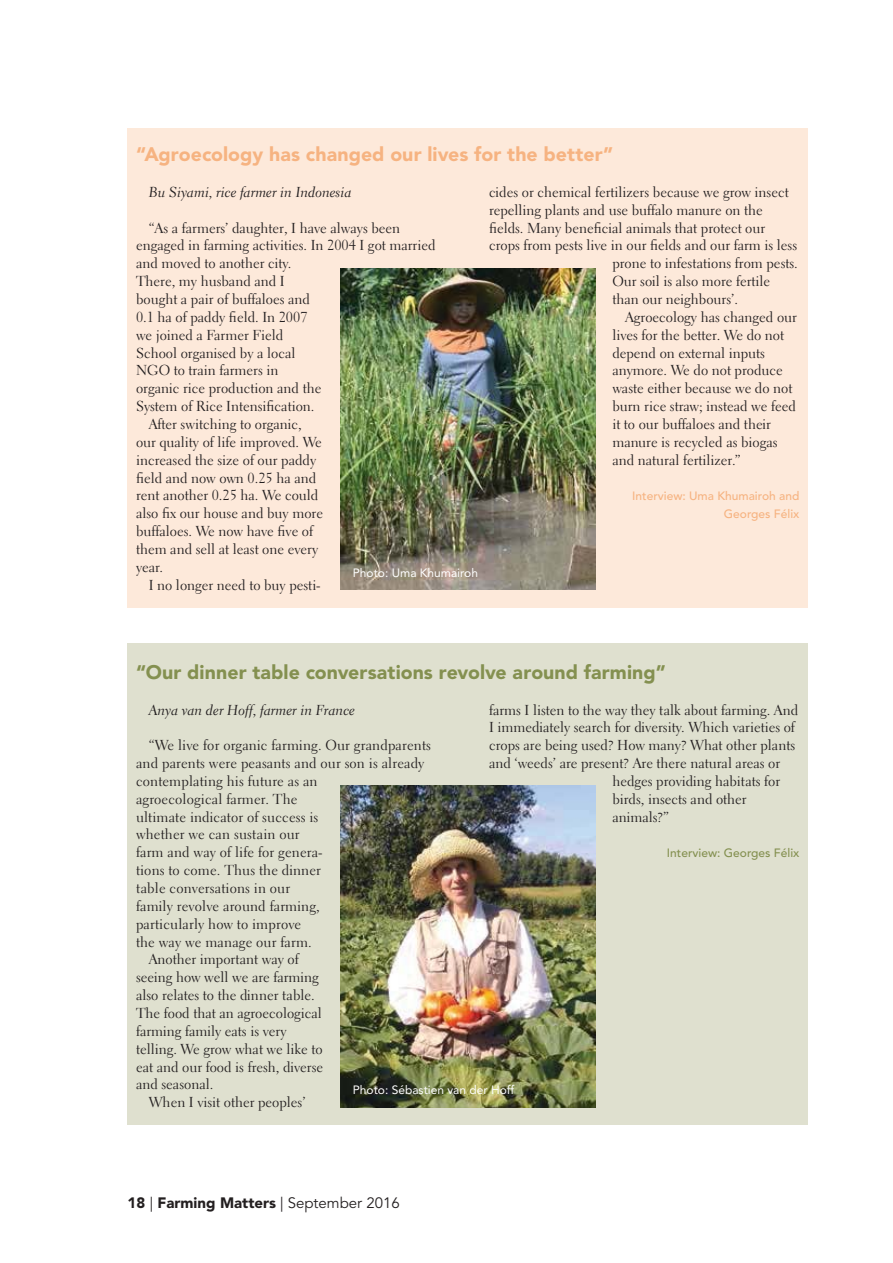
<style>
.page{position:relative;width:893px;height:1263px;background:#fff}
.page>*{position:absolute;margin:0;border:0;box-sizing:border-box;transform-origin:0 0}
.t1{font:900 19.5px "Avenir LT Std";letter-spacing:.005em;color:#849050}
.t2{font:900 19.5px "Avenir LT Std";color:#f6b381}
.t3{font:900 15px "Avenir LT Std";color:#231f20}
.t4{font:14.4px "Electra LT Std";color:#231f20}
.t5{font:14.4px "Electra LT Std Cursive";color:#231f20}
.t6{font:12px "Avenir LT Std";color:#fff}
.t7{font:500 12px/17.9px "Avenir LT Std";color:#f6b381;text-align:right}
.t8{font:500 12px "Avenir LT Std";color:#849050}
.s1{font-weight:400}
</style>
<div class="page">
<div style="left:128px;top:128px;width:680px;height:479px;background:#fde9da"></div>
<div style="left:128px;top:643px;width:680px;height:482px;background:#dfe0cf"></div>
<img style="left:340px;top:786px;width:255px;height:321px">
<img style="left:340px;top:268px;width:255px;height:322px">
<h1 class="t2" style="left:136px;top:146px;width:479px">“Agroecology has changed our lives for the better”</h1>
<p class="t5" style="left:149px;top:186px;width:204px">Bu Siyami, rice farmer in Indonesia</p>
<p class="t4" style="left:149px;top:221px;width:253px">“As a farmers’ daughter, I have always been</p>
<p class="t4" style="left:136px;top:239px;width:301px">engaged in farming activities. In 2004 I got married</p>
<p class="t4" style="left:136px;top:257px;width:157px">and moved to another city.</p>
<p class="t4" style="left:136px;top:275px;width:150px">There, my husband and I</p>
<p class="t4" style="left:136px;top:293px;width:176px">bought a pair of buffaloes and</p>
<p class="t4" style="left:136px;top:311px;width:173px">0.1 ha of paddy field. In 2007</p>
<p class="t4" style="left:136px;top:329px;width:149px">we joined a Farmer Field</p>
<p class="t4" style="left:136px;top:346px;width:161px">School organised by a local</p>
<p class="t4" style="left:136px;top:364px;width:144px">NGO to train farmers in</p>
<p class="t4" style="left:136px;top:382px;width:187px">organic rice production and the</p>
<p class="t4" style="left:136px;top:400px;width:180px">System of Rice Intensification.</p>
<p class="t4" style="left:149px;top:418px;width:154px">After switching to organic,</p>
<p class="t4" style="left:136px;top:436px;width:187px">our quality of life improved. We</p>
<p class="t4" style="left:136px;top:454px;width:182px">increased the size of our paddy</p>
<p class="t4" style="left:136px;top:471px;width:182px">field and now own 0.25 ha and</p>
<p class="t4" style="left:136px;top:489px;width:184px">rent another 0.25 ha. We could</p>
<p class="t4" style="left:136px;top:507px;width:188px">also fix our house and buy more</p>
<p class="t4" style="left:136px;top:525px;width:179px">buffaloes. We now have five of</p>
<p class="t4" style="left:136px;top:543px;width:184px">them and sell at least one every</p>
<p class="t4" style="left:136px;top:561px;width:29px">year.</p>
<p class="t4" style="left:149px;top:579px;width:173px">I no longer need to buy pesti-</p>
<p class="t4" style="left:489px;top:186px;width:301px">cides or chemical fertilizers because we grow insect</p>
<p class="t4" style="left:489px;top:204px;width:275px">repelling plants and use buffalo manure on the</p>
<p class="t4" style="left:489px;top:221px;width:278px">fields. Many beneficial animals that protect our</p>
<p class="t4" style="left:489px;top:239px;width:310px">crops from pests live in our fields and our farm is less</p>
<p class="t4" style="left:612px;top:257px;width:187px">prone to infestations from pests.</p>
<p class="t4" style="left:612px;top:275px;width:159px">Our soil is also more fertile</p>
<p class="t4" style="left:612px;top:293px;width:127px">than our neighbours’.</p>
<p class="t4" style="left:625px;top:311px;width:173px">Agroecology has changed our</p>
<p class="t4" style="left:612px;top:329px;width:173px">lives for the better. We do not</p>
<p class="t4" style="left:612px;top:346px;width:154px">depend on external inputs</p>
<p class="t4" style="left:612px;top:364px;width:172px">anymore. We do not produce</p>
<p class="t4" style="left:612px;top:382px;width:182px">waste either because we do not</p>
<p class="t4" style="left:612px;top:400px;width:185px">burn rice straw; instead we feed</p>
<p class="t4" style="left:612px;top:418px;width:160px">it to our buffaloes and their</p>
<p class="t4" style="left:612px;top:436px;width:167px">manure is recycled as biogas</p>
<p class="t4" style="left:612px;top:454px;width:130px">and natural fertilizer.”</p>
<p class="t7" style="left:632px;top:488px;width:169px">Interview: Uma Khumairoh and<br>Georges Félix</p>
<p class="t6" style="left:353px;top:566px;width:127px">Photo: Uma Khumairoh</p>
<h1 class="t1" style="left:136px;top:664px;width:531px">“Our dinner table conversations revolve around farming”</h1>
<p class="t5" style="left:149px;top:703px;width:208px">Anya van der Hoff, farmer in France</p>
<p class="t4" style="left:149px;top:739px;width:284px">“We live for organic farming. Our grandparents</p>
<p class="t4" style="left:136px;top:757px;width:290px">and parents were peasants and our son is already</p>
<p class="t4" style="left:136px;top:775px;width:183px">contemplating his future as an</p>
<p class="t4" style="left:136px;top:793px;width:163px">agroecological farmer. The</p>
<p class="t4" style="left:136px;top:810px;width:184px">ultimate indicator of success is</p>
<p class="t4" style="left:136px;top:828px;width:165px">whether we can sustain our</p>
<p class="t4" style="left:136px;top:846px;width:188px">farm and way of life for genera-</p>
<p class="t4" style="left:136px;top:864px;width:187px">tions to come. Thus the dinner</p>
<p class="t4" style="left:136px;top:882px;width:156px">table conversations in our</p>
<p class="t4" style="left:136px;top:900px;width:185px">family revolve around farming,</p>
<p class="t4" style="left:136px;top:918px;width:167px">particularly how to improve</p>
<p class="t4" style="left:136px;top:935px;width:177px">the way we manage our farm.</p>
<p class="t4" style="left:149px;top:953px;width:152px">Another important way of</p>
<p class="t4" style="left:136px;top:971px;width:184px">seeing how well we are farming</p>
<p class="t4" style="left:136px;top:989px;width:180px">also relates to the dinner table.</p>
<p class="t4" style="left:136px;top:1007px;width:187px">The food that an agroecological</p>
<p class="t4" style="left:136px;top:1025px;width:152px">farming family eats is very</p>
<p class="t4" style="left:136px;top:1043px;width:188px">telling. We grow what we like to</p>
<p class="t4" style="left:136px;top:1060px;width:189px">eat and our food is fresh, diverse</p>
<p class="t4" style="left:136px;top:1078px;width:79px">and seasonal.</p>
<p class="t4" style="left:149px;top:1096px;width:158px">When I visit other peoples’</p>
<p class="t4" style="left:489px;top:703px;width:311px">farms I listen to the way they talk about farming. And</p>
<p class="t4" style="left:489px;top:721px;width:307px">I immediately search for diversity. Which varieties of</p>
<p class="t4" style="left:489px;top:739px;width:308px">crops are being used? How many? What other plants</p>
<p class="t4" style="left:489px;top:757px;width:293px">and ‘weeds’ are present? Are there natural areas or</p>
<p class="t4" style="left:612px;top:775px;width:169px">hedges providing habitats for</p>
<p class="t4" style="left:612px;top:793px;width:136px">birds, insects and other</p>
<p class="t4" style="left:612px;top:811px;width:58px">animals?”</p>
<p class="t8" style="left:667px;top:848px;width:134px">Interview: Georges Félix</p>
<p class="t6" style="left:353px;top:1083px;width:163px">Photo: Sébastien van der Hoff</p>
<p class="t3" style="left:128px;top:1196px;width:274px">18 <span class="s1">|</span> Farming Matters <span class="s1">| September 2016</span></p>
</div>
